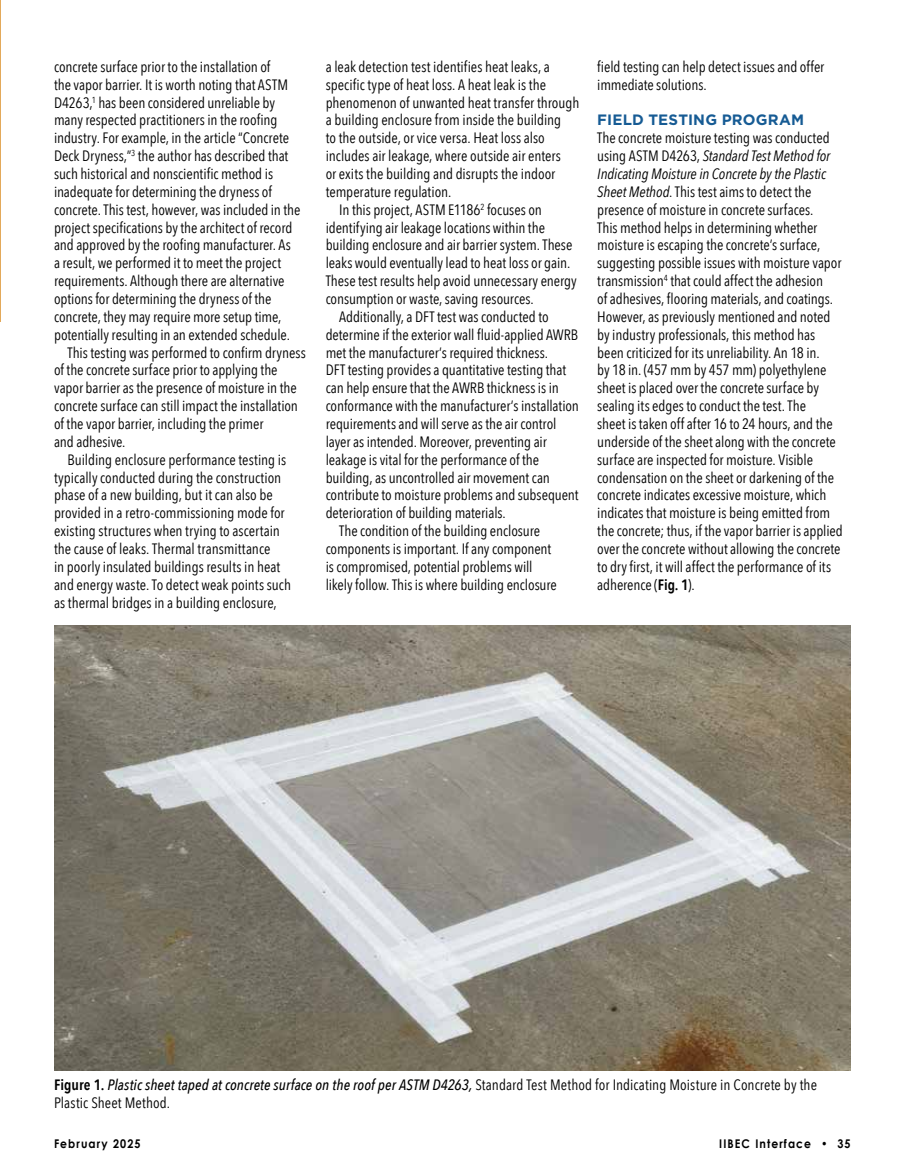
<style>
.page{position:relative;width:905px;height:1175px;background:#fff}
.page>*{position:absolute;margin:0;border:0;box-sizing:border-box;transform-origin:0 0}
.t1{font:15px/17.9px "Avenir Next Condensed";letter-spacing:-.005em;color:#000}
.t2{font:700 15px "Gotham";letter-spacing:.01em;color:#165b94}
.t3{font:700 12px "Century Gothic";letter-spacing:.1em;color:#000;scale:.9 1}
.s1{font-style:italic}
.s2{font-weight:600}
.s3{font-weight:500;font-style:italic}
</style>
<div class="page">
<hr style="left:0;top:0;width:1px;height:322px;background:#e3a95a">
<img style="left:54px;top:625px;width:796px;height:445px">
<p class="t1" style="left:54px;top:57px;width:218px">concrete surface prior to the installation of</p>
<p class="t1" style="left:54px;top:75px;width:235px">the vapor barrier. It is worth noting that ASTM</p>
<p class="t1" style="left:54px;top:93px;width:222px">D4263,<sup>1</sup> has been considered unreliable by</p>
<p class="t1" style="left:54px;top:111px;width:225px">many respected practitioners in the roofing</p>
<p class="t1" style="left:54px;top:128px;width:236px">industry. For example, in the article “Concrete</p>
<p class="t1" style="left:54px;top:146px;width:236px">Deck Dryness,”<sup>3</sup> the author has described that</p>
<p class="t1" style="left:54px;top:164px;width:220px">such historical and nonscientific method is</p>
<p class="t1" style="left:54px;top:182px;width:219px">inadequate for determining the dryness of</p>
<p class="t1" style="left:54px;top:200px;width:248px">concrete. This test, however, was included in the</p>
<p class="t1" style="left:54px;top:218px;width:240px">project specifications by the architect of record</p>
<p class="t1" style="left:54px;top:235px;width:238px">and approved by the roofing manufacturer. As</p>
<p class="t1" style="left:54px;top:253px;width:229px">a result, we performed it to meet the project</p>
<p class="t1" style="left:54px;top:271px;width:232px">requirements. Although there are alternative</p>
<p class="t1" style="left:54px;top:289px;width:219px">options for determining the dryness of the</p>
<p class="t1" style="left:54px;top:307px;width:229px">concrete, they may require more setup time,</p>
<p class="t1" style="left:54px;top:325px;width:237px">potentially resulting in an extended schedule.</p>
<p class="t1" style="left:68px;top:343px;width:240px">This testing was performed to confirm dryness</p>
<p class="t1" style="left:54px;top:360px;width:225px">of the concrete surface prior to applying the</p>
<p class="t1" style="left:54px;top:378px;width:244px">vapor barrier as the presence of moisture in the</p>
<p class="t1" style="left:54px;top:396px;width:245px">concrete surface can still impact the installation</p>
<p class="t1" style="left:54px;top:414px;width:211px">of the vapor barrier, including the primer</p>
<p class="t1" style="left:54px;top:432px;width:73px">and adhesive.</p>
<p class="t1" style="left:68px;top:450px;width:220px">Building enclosure performance testing is</p>
<p class="t1" style="left:54px;top:468px;width:229px">typically conducted during the construction</p>
<p class="t1" style="left:54px;top:485px;width:220px">phase of a new building, but it can also be</p>
<p class="t1" style="left:54px;top:503px;width:232px">provided in a retro-commissioning mode for</p>
<p class="t1" style="left:54px;top:521px;width:227px">existing structures when trying to ascertain</p>
<p class="t1" style="left:54px;top:539px;width:218px">the cause of leaks. Thermal transmittance</p>
<p class="t1" style="left:54px;top:557px;width:228px">in poorly insulated buildings results in heat</p>
<p class="t1" style="left:54px;top:575px;width:238px">and energy waste. To detect weak points such</p>
<p class="t1" style="left:54px;top:592px;width:224px">as thermal bridges in a building enclosure,</p>
<p class="t1" style="left:326px;top:57px;width:226px">a leak detection test identifies heat leaks, a</p>
<p class="t1" style="left:326px;top:75px;width:222px">specific type of heat loss. A heat leak is the</p>
<p class="t1" style="left:326px;top:93px;width:255px">phenomenon of unwanted heat transfer through</p>
<p class="t1" style="left:326px;top:111px;width:237px">a building enclosure from inside the building</p>
<p class="t1" style="left:326px;top:128px;width:221px">to the outside, or vice versa. Heat loss also</p>
<p class="t1" style="left:326px;top:146px;width:237px">includes air leakage, where outside air enters</p>
<p class="t1" style="left:326px;top:164px;width:231px">or exits the building and disrupts the indoor</p>
<p class="t1" style="left:326px;top:182px;width:127px">temperature regulation.</p>
<p class="t1" style="left:339px;top:200px;width:204px">In this project, ASTM E1186<sup>2</sup> focuses on</p>
<p class="t1" style="left:326px;top:218px;width:221px">identifying air leakage locations within the</p>
<p class="t1" style="left:326px;top:235px;width:248px">building enclosure and air barrier system. These</p>
<p class="t1" style="left:326px;top:253px;width:246px">leaks would eventually lead to heat loss or gain.</p>
<p class="t1" style="left:326px;top:271px;width:253px">These test results help avoid unnecessary energy</p>
<p class="t1" style="left:326px;top:289px;width:209px">consumption or waste, saving resources.</p>
<p class="t1" style="left:339px;top:307px;width:211px">Additionally, a DFT test was conducted to</p>
<p class="t1" style="left:326px;top:325px;width:254px">determine if the exterior wall fluid-applied AWRB</p>
<p class="t1" style="left:326px;top:343px;width:224px">met the manufacturer’s required thickness.</p>
<p class="t1" style="left:326px;top:360px;width:242px">DFT testing provides a quantitative testing that</p>
<p class="t1" style="left:326px;top:378px;width:235px">can help ensure that the AWRB thickness is in</p>
<p class="t1" style="left:326px;top:396px;width:255px">conformance with the manufacturer’s installation</p>
<p class="t1" style="left:326px;top:414px;width:232px">requirements and will serve as the air control</p>
<p class="t1" style="left:326px;top:432px;width:223px">layer as intended. Moreover, preventing air</p>
<p class="t1" style="left:326px;top:450px;width:215px">leakage is vital for the performance of the</p>
<p class="t1" style="left:326px;top:468px;width:226px">building, as uncontrolled air movement can</p>
<p class="t1" style="left:326px;top:485px;width:254px">contribute to moisture problems and subsequent</p>
<p class="t1" style="left:326px;top:503px;width:182px">deterioration of building materials.</p>
<p class="t1" style="left:339px;top:521px;width:202px">The condition of the building enclosure</p>
<p class="t1" style="left:326px;top:539px;width:227px">components is important. If any component</p>
<p class="t1" style="left:326px;top:557px;width:208px">is compromised, potential problems will</p>
<p class="t1" style="left:326px;top:575px;width:233px">likely follow. This is where building enclosure</p>
<p class="t1" style="left:597px;top:57px;width:228px">field testing can help detect issues and offer immediate solutions.</p>
<p class="t2" style="left:597px;top:110px;width:208px">FIELD TESTING PROGRAM</p>
<p class="t1" style="left:597px;top:128px;width:247px">The concrete moisture testing was conducted using ASTM D4263, <span class="s1">Standard Test Method for Indicating Moisture in Concrete by the Plastic Sheet Method</span>. This test aims to detect the presence of moisture in concrete surfaces.<br>This method helps in determining whether moisture is escaping the concrete’s surface, suggesting possible issues with moisture vapor transmission<sup>4</sup> that could affect the adhesion<br>of adhesives, flooring materials, and coatings.<br>However, as previously mentioned and noted by industry professionals, this method has been criticized for its unreliability. An 18 in.<br>by 18 in. (457 mm by 457 mm) polyethylene sheet is placed over the concrete surface by sealing its edges to conduct the test. The<br>sheet is taken off after 16 to 24 hours, and the underside of the sheet along with the concrete surface are inspected for moisture. Visible condensation on the sheet or darkening of the concrete indicates excessive moisture, which indicates that moisture is being emitted from the concrete; thus, if the vapor barrier is applied over the concrete without allowing the concrete to dry first, it will affect the performance of its adherence (<span class="s2">Fig. 1</span>).</p>
<p class="t1" style="left:54px;top:1074px;width:764px"><span class="s2">Figure 1.</span> <span class="s3">Plastic sheet taped at concrete surface on the roof per ASTM D4263,</span> Standard Test Method for Indicating Moisture in Concrete by the<br>Plastic Sheet Method.</p>
<p class="t3" style="left:54px;top:1136px;width:98px">February 2025</p>
<p class="t3" style="left:719px;top:1136px;width:147px">IIBEC Interface • 35</p>
</div>
